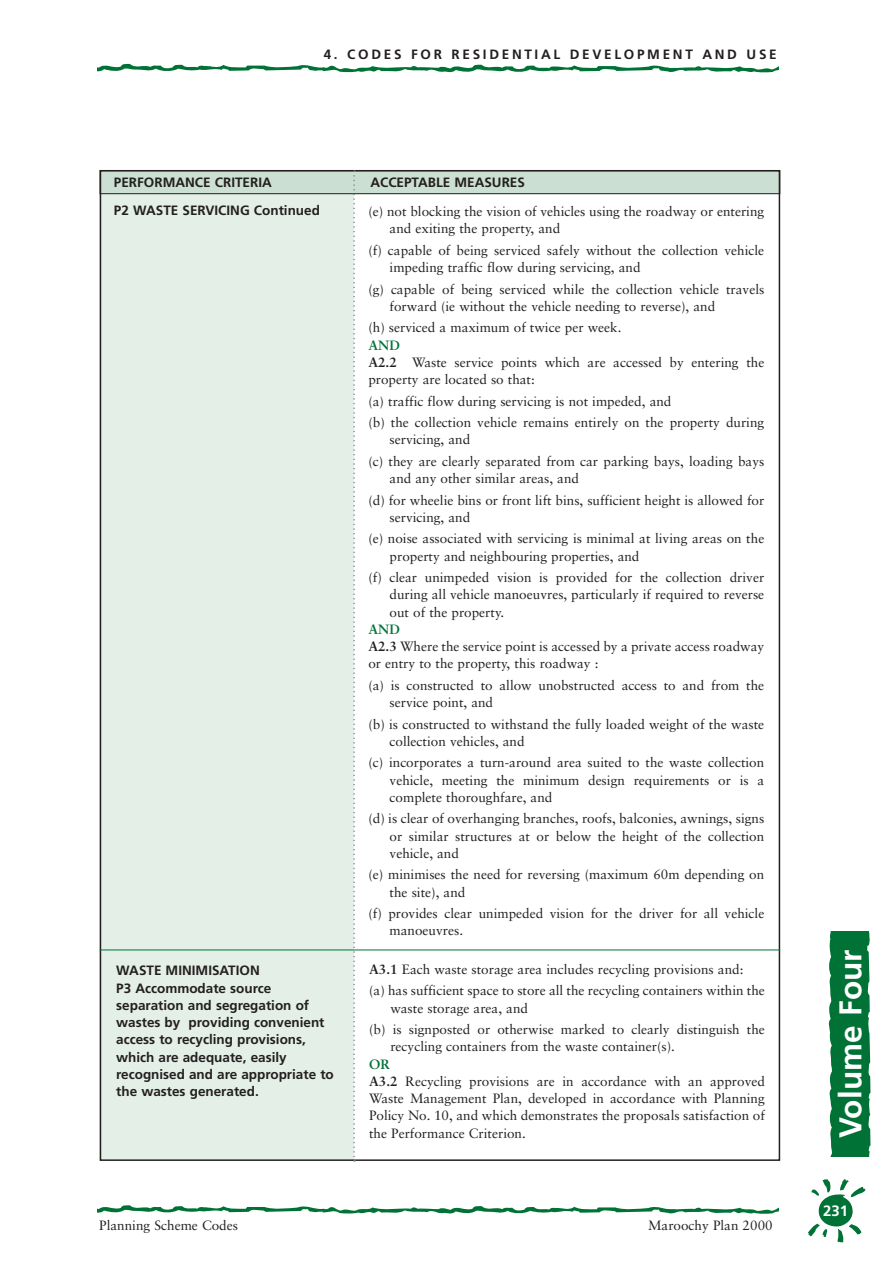
<style>
.page{position:relative;width:893px;height:1263px;background:#fff}
.page>*{position:absolute;margin:0;border:0;box-sizing:border-box;transform-origin:0 0}
.t1{font:700 31.5px "Frutiger";color:#fff}
.t2{font:700 15px "Frutiger";color:#fff}
.t3{font:13.5px/17.2px "Sabon";color:#231f20}
.t4{font:700 13.5px/17.2px "Frutiger";color:#231f20}
.t5{font:700 13.5px "Frutiger";letter-spacing:.2em;color:#231f20}
.s1{font-weight:700;color:#007236}
.s2{font-weight:700}
</style>
<div class="page">
<svg style="left:808px;top:1179px;width:57px;height:63px"></svg>
<svg style="left:98px;top:1205px;width:680px;height:9px"></svg>
<svg style="left:98px;top:64px;width:680px;height:9px"></svg>
<svg style="left:828px;top:931px;width:42px;height:225px;background:#137c44"></svg>
<div style="left:100px;top:170px;width:254px;height:991px;background:#e3efe7"></div>
<div style="left:100px;top:170px;width:680px;height:24px;background:#cbe0d2"></div>
<div style="left:100px;top:170px;width:680px;height:24px;border:1px solid #231f20"></div>
<svg style="left:353px;top:171px;width:2px;height:991px"></svg>
<hr style="left:100px;top:949px;width:680px;height:1px;background:#007236">
<p class="t5" style="left:324px;top:46px;width:454px">4. Codes f or Residential D ev elopment and Use</p>
<p class="t4" style="left:114px;top:174px;width:159px">performance criteria</p>
<p class="t4" style="left:370px;top:174px;width:156px">acceptable measures</p>
<p class="t4" style="left:114px;top:201px;width:41px">P2 WASTE</p>
<p class="t4" style="left:183px;top:201px;width:139px">SERVICING Continued</p>
<p class="t3" style="left:390px;top:203px;width:376px;text-indent:-21px">(e) not blocking the vision of vehicles using the roadway or entering and exiting the property, and</p>
<p class="t3" style="left:390px;top:241px;width:376px;text-indent:-21px">(f) capable of being serviced safely without the collection vehicle impeding traffic flow during servicing, and</p>
<p class="t3" style="left:390px;top:280px;width:376px;text-indent:-21px">(g) capable of being serviced while the collection vehicle travels forward (ie without the vehicle needing to reverse), and</p>
<p class="t3" style="left:368px;top:319px;width:255px">(h) serviced a maximum of twice per week.</p>
<p class="t3" style="left:368px;top:336px;width:397px"><span class="s1">AND<br></span><span class="s2">A2.2</span> Waste service points which are accessed by entering the property are located so that:</p>
<p class="t3" style="left:368px;top:390px;width:397px;line-height:21.5px">(a) traffic flow during servicing is not impeded, and<br>(b) the collection vehicle remains entirely on the property during</p>
<p class="t3" style="left:368px;top:429px;width:397px;line-height:21.5px;text-indent:21px">servicing, and<br>(c) they are clearly separated from car parking bays, loading bays</p>
<p class="t3" style="left:368px;top:467px;width:397px;line-height:21.5px;text-indent:21px">and any other similar areas, and<br>(d) for wheelie bins or front lift bins, sufficient height is allowed for</p>
<p class="t3" style="left:368px;top:506px;width:397px;line-height:21.5px;text-indent:21px">servicing, and<br>(e) noise associated with servicing is minimal at living areas on the</p>
<p class="t3" style="left:368px;top:545px;width:397px;line-height:21.5px;text-indent:21px">property and neighbouring properties, and<br>(f) clear unimpeded vision is provided for the collection driver</p>
<p class="t3" style="left:390px;top:586px;width:376px">during all vehicle manoeuvres, particularly if required to reverse out of the property.</p>
<p class="t3" style="left:368px;top:620px;width:397px"><span class="s1">AND<br></span><span class="s2">A2.3</span> Where the service point is accessed by a private access roadway or entry to the property, this roadway :</p>
<p class="t3" style="left:390px;top:676px;width:376px;text-indent:-21px">(a) is constructed to allow unobstructed access to and from the service point, and</p>
<p class="t3" style="left:390px;top:715px;width:376px;text-indent:-21px">(b) is constructed to withstand the fully loaded weight of the waste collection vehicles, and</p>
<p class="t3" style="left:390px;top:754px;width:376px;text-align:justify;text-indent:-21px">(c) incorporates a turn-around area suited to the waste collection vehicle, meeting the minimum design requirements or is a complete thoroughfare, and</p>
<p class="t3" style="left:390px;top:810px;width:376px;text-align:justify;text-indent:-21px">(d) is clear of overhanging branches, roofs, balconies, awnings, signs or similar structures at or below the height of the collection vehicle, and</p>
<p class="t3" style="left:390px;top:866px;width:376px;text-indent:-21px">(e) minimises the need for reversing (maximum 60m depending on the site), and</p>
<p class="t3" style="left:390px;top:905px;width:376px;text-indent:-21px">(f) provides clear unimpeded vision for the driver for all vehicle manoeuvres.</p>
<p class="t4" style="left:116px;top:962px;width:22px">WASTE</p>
<p class="t4" style="left:116px;top:962px;width:219px;text-indent:49px">MINIMISATION<br>P3 Accommodate source separation and segregation of wastes by providing convenient access to recycling provisions, which are adequate, easily recognised and are appropriate to the wastes generated.</p>
<p class="t3" style="left:369px;top:958px;width:397px;line-height:21.5px"><span class="s2">A3.1</span> Each waste storage area includes recycling provisions and:<br>(a) has sufficient space to store all the recycling containers within the</p>
<p class="t3" style="left:369px;top:997px;width:397px;line-height:21.5px;text-indent:21px">waste storage area, and<br>(b) is signposted or otherwise marked to clearly distinguish the</p>
<p class="t3" style="left:390px;top:1038px;width:286px">recycling containers from the waste container(s).</p>
<p class="t3" style="left:369px;top:1055px;width:397px"><span class="s1">OR<br></span><span class="s2">A3.2</span> Recycling provisions are in accordance with an approved Waste Management Plan, developed in accordance with Planning Policy No. 10, and which demonstrates the proposals satisfaction of the Performance Criterion.</p>
<p class="t3" style="left:99px;top:1217px;width:140px">Planning Scheme Codes</p>
<p class="t3" style="left:648px;top:1217px;width:126px">Maroochy Plan 2000</p>
<h1 class="t1" style="left:832px;top:1138px;width:190px;rotate:-90deg">Volume Four</h1>
<p class="t2" style="left:823px;top:1202px;width:27px">231</p>
</div>
